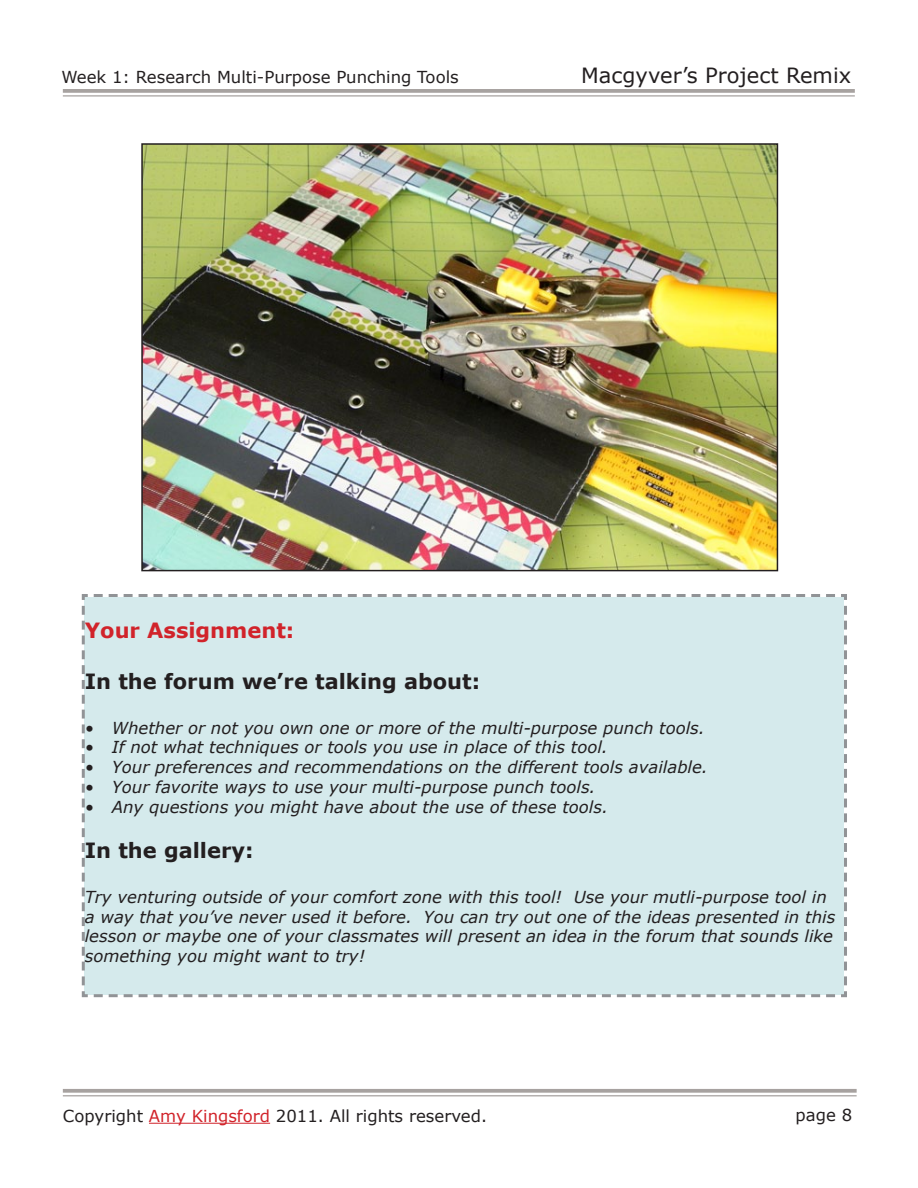
<style>
.page{position:relative;width:918px;height:1188px;background:#fff}
.page>*{position:absolute;margin:0;border:0;box-sizing:border-box;transform-origin:0 0}
.t1{font:700 21px "Verdana";color:#231f20}
.t2{font:21px "Verdana";color:#231f20}
.t3{font:700 21px "Verdana";color:#d1232a}
.t4{font:italic 16.5px/19.8px "Verdana";color:#231f20}
.t5{font:16.5px "Verdana";color:#231f20}
.s1{color:#d1232a}
</style>
<div class="page">
<svg style="left:63px;top:1089px;width:794px;height:4px;background:#aea9a7"></svg>
<hr style="left:63px;top:1095px;width:794px;height:1px;background:#a7a2a0">
<svg style="left:63px;top:89px;width:792px;height:4px;background:#aca7a5"></svg>
<hr style="left:63px;top:95px;width:792px;height:2px;background:#a7a2a0">
<hr style="left:149px;top:1123px;width:121px;height:1px;background:#d1232a">
<div style="left:81px;top:594px;width:766px;height:404px;background:#d5eaec"></div>
<img style="left:144px;top:146px;width:631px;height:422px">
<div style="left:141px;top:143px;width:637px;height:428px;border:2px solid #231f20"></div>
<p class="t5" style="left:61px;top:66px;width:399px">Week 1: Research Multi-Purpose Punching Tools</p>
<p class="t2" style="left:581px;top:61px;width:271px">Macgyver’s Project Remix</p>
<p class="t3" style="left:85px;top:617px;width:211px">Your Assignment:</p>
<p class="t1" style="left:85px;top:667px;width:397px">In the forum we’re talking about:</p>
<p class="t4" style="left:85px;top:718px;width:622px">• Whether or not you own one or more of the multi-purpose punch tools.</p>
<p class="t4" style="left:85px;top:738px;width:525px">• If not what techniques or tools you use in place of this tool.</p>
<p class="t4" style="left:85px;top:758px;width:625px">• Your preferences and recommendations on the different tools available.</p>
<p class="t4" style="left:85px;top:777px;width:512px">• Your favorite ways to use your multi-purpose punch tools.</p>
<p class="t4" style="left:85px;top:797px;width:525px">• Any questions you might have about the use of these tools.</p>
<p class="t1" style="left:85px;top:837px;width:170px">In the gallery:</p>
<p class="t4" style="left:85px;top:887px;width:752px">Try venturing outside of your comfort zone with this tool! Use your mutli-purpose tool in a way that you’ve never used it before. You can try out one of the ideas presented in this lesson or maybe one of your classmates will present an idea in the forum that sounds like something you might want to try!</p>
<p class="t5" style="left:63px;top:1104px;width:426px">Copyright <span class="s1">Amy Kingsford</span> 2011. All rights reserved.</p>
<p class="t5" style="left:796px;top:1104px;width:58px">page 8</p>
</div>
